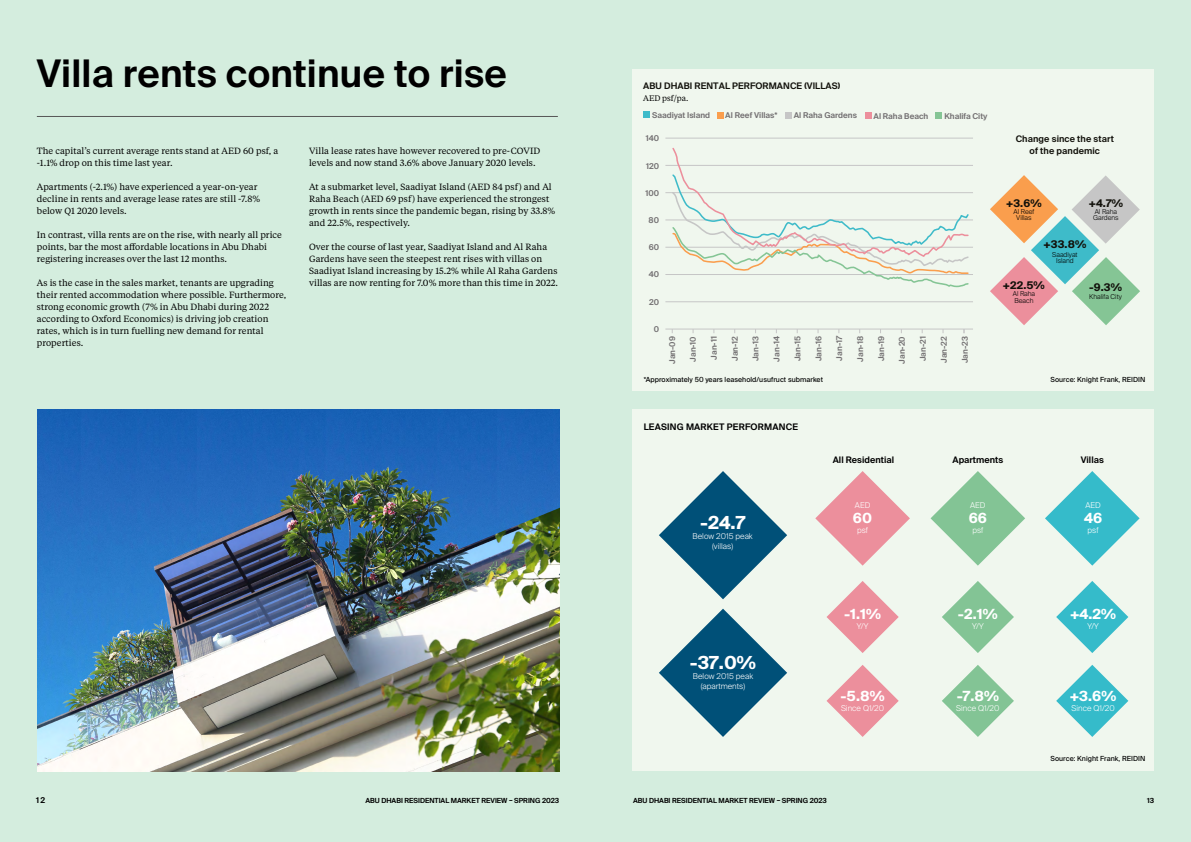
<style>
.page{position:relative;width:1191px;height:842px;background:#d0ebdb}
.page>*{position:absolute;margin:0;border:0;box-sizing:border-box;transform-origin:0 0}
.t1{font:600 38px "Suisse Intl";letter-spacing:.005em;color:#000}
.t2{font:700 18px "Suisse Intl";color:#fff}
.t3{font:700 14px "Suisse Intl";color:#fff}
.t4{font:700 10.6px "Suisse Intl";color:#12110b}
.t5{font:9px/12px "Tiempos Text";letter-spacing:.005em;color:#000}
.t6{font:600 9px/12px "Suisse Intl";letter-spacing:.01em;color:#12110b;text-align:center}
.t7{font:600 9px "Suisse Intl";letter-spacing:.005em;color:#000}
.t8{font:600 9px "Suisse Intl";letter-spacing:.025em;color:#000}
.t9{font:600 8px "Suisse Intl";color:#737072}
.t10{font:300 8px/10px "Suisse Intl";letter-spacing:.005em;color:#fff;text-align:center}
.t11{font:8px "Tiempos Text";color:#000}
.t12{font:600 8px "Suisse Intl";color:#000}
.t13{font:7px "Suisse Intl";letter-spacing:.005em;color:#000}
.t14{font:600 7px "Suisse Intl";color:#000}
.t15{font:300 6.7px/6.7px "Suisse Intl";color:#000}
</style>
<div class="page">
<div style="left:632px;top:410px;width:522px;height:361px;background:#f4f9f0"></div>
<div style="left:632px;top:69px;width:522px;height:322px;background:#f4f9f0"></div>
<svg style="left:659px;top:471px;width:128px;height:128px"></svg>
<svg style="left:659px;top:609px;width:128px;height:128px"></svg>
<svg style="left:815px;top:471px;width:95px;height:95px"></svg>
<svg style="left:930px;top:471px;width:95px;height:95px"></svg>
<svg style="left:1045px;top:471px;width:94px;height:95px"></svg>
<svg style="left:826px;top:581px;width:72px;height:72px"></svg>
<svg style="left:942px;top:581px;width:72px;height:72px"></svg>
<svg style="left:1056px;top:581px;width:72px;height:72px"></svg>
<svg style="left:826px;top:665px;width:72px;height:72px"></svg>
<svg style="left:942px;top:665px;width:72px;height:72px"></svg>
<svg style="left:1056px;top:665px;width:72px;height:72px"></svg>
<svg style="left:990px;top:175px;width:150px;height:150px"></svg>
<svg style="left:785px;top:112px;width:6px;height:6px"></svg>
<svg style="left:643px;top:112px;width:6px;height:6px"></svg>
<svg style="left:717px;top:112px;width:6px;height:6px"></svg>
<div style="left:865px;top:112px;width:7px;height:7px;background:#ec8f9c"></div>
<div style="left:935px;top:112px;width:6px;height:7px;background:#85c595"></div>
<hr style="left:665px;top:329px;width:308px;height:1px;background:#c6c6c6">
<hr style="left:665px;top:302px;width:308px;height:1px;background:#c6c6c6">
<hr style="left:665px;top:274px;width:308px;height:1px;background:#c6c6c6">
<hr style="left:665px;top:247px;width:308px;height:1px;background:#c6c6c6">
<hr style="left:665px;top:220px;width:308px;height:1px;background:#c6c6c6">
<hr style="left:665px;top:192px;width:308px;height:1px;background:#c6c6c6">
<hr style="left:665px;top:165px;width:308px;height:1px;background:#c6c6c6">
<hr style="left:665px;top:138px;width:308px;height:1px;background:#c6c6c6">
<svg style="left:671px;top:147px;width:299px;height:141px"></svg>
<img style="left:38px;top:410px;width:521px;height:361px">
<hr style="left:37px;top:116px;width:521px;height:1px;background:#575756">
<h1 class="t1" style="left:37px;top:52px;width:471px">Villa rents continue to rise</h1>
<p class="t5" style="left:37px;top:144px;width:243px">The capital’s current average rents stand at AED 60 psf, a -1.1% drop on this time last year.</p>
<p class="t5" style="left:37px;top:180px;width:225px">Apartments (-2.1%) have experienced a year-on-year decline in rents and average lease rates are still -7.8% below Q1 2020 levels.</p>
<p class="t5" style="left:37px;top:228px;width:246px">In contrast, villa rents are on the rise, with nearly all price points, bar the most affordable locations in Abu Dhabi registering increases over the last 12 months.</p>
<p class="t5" style="left:37px;top:276px;width:251px">As is the case in the sales market, tenants are upgrading their rented accommodation where possible. Furthermore, strong economic growth (7% in Abu Dhabi during 2022 according to Oxford Economics) is driving job creation rates, which is in turn fuelling new demand for rental properties.</p>
<p class="t5" style="left:309px;top:144px;width:232px">Villa lease rates have however recovered to pre-COVID levels and now stand 3.6% above January 2020 levels.</p>
<p class="t5" style="left:309px;top:180px;width:248px">At a submarket level, Saadiyat Island (AED 84 psf) and Al Raha Beach (AED 69 psf) have experienced the strongest growth in rents since the pandemic began, rising by 33.8% and 22.5%, respectively.</p>
<p class="t5" style="left:309px;top:240px;width:250px">Over the course of last year, Saadiyat Island and Al Raha Gardens have seen the steepest rent rises with villas on Saadiyat Island increasing by 15.2% while Al Raha Gardens villas are now renting for 7.0% more than this time in 2022.</p>
<p class="t6" style="left:643px;top:79px;width:198px">ABU DHABI RENTAL PERFORMANCE (VILLAS)</p>
<p class="t11" style="left:643px;top:92px;width:47px">AED psf/pa.</p>
<p class="t9" style="left:652px;top:111px;width:60px">Saadiyat Island</p>
<p class="t9" style="left:725px;top:111px;width:54px">Al Reef Villas*</p>
<p class="t9" style="left:793px;top:111px;width:65px">Al Raha Gardens</p>
<p class="t9" style="left:873px;top:111px;width:56px">Al Raha Beach</p>
<p class="t9" style="left:944px;top:111px;width:45px">Khalifa City</p>
<p class="t9" style="left:645px;top:134px;width:15px">140</p>
<p class="t9" style="left:646px;top:161px;width:14px">120</p>
<p class="t9" style="left:645px;top:188px;width:15px">100</p>
<p class="t9" style="left:648px;top:216px;width:12px">80</p>
<p class="t9" style="left:649px;top:243px;width:12px">60</p>
<p class="t9" style="left:648px;top:270px;width:12px">40</p>
<p class="t9" style="left:649px;top:297px;width:11px">20</p>
<p class="t9" style="left:654px;top:324px;width:7px">0</p>
<p class="t9" style="left:667px;top:364px;width:29px;rotate:-90deg">Jan-09</p>
<p class="t9" style="left:688px;top:362px;width:27px;rotate:-90deg">Jan-10</p>
<p class="t9" style="left:709px;top:360px;width:25px;rotate:-90deg">Jan-11</p>
<p class="t9" style="left:730px;top:361px;width:26px;rotate:-90deg">Jan-12</p>
<p class="t9" style="left:751px;top:361px;width:26px;rotate:-90deg">Jan-13</p>
<p class="t9" style="left:772px;top:361px;width:27px;rotate:-90deg">Jan-14</p>
<p class="t9" style="left:793px;top:361px;width:27px;rotate:-90deg">Jan-15</p>
<p class="t9" style="left:814px;top:361px;width:27px;rotate:-90deg">Jan-16</p>
<p class="t9" style="left:835px;top:360px;width:26px;rotate:-90deg">Jan-17</p>
<p class="t9" style="left:855px;top:362px;width:27px;rotate:-90deg">Jan-18</p>
<p class="t9" style="left:876px;top:361px;width:27px;rotate:-90deg">Jan-19</p>
<p class="t9" style="left:897px;top:364px;width:29px;rotate:-90deg">Jan-20</p>
<p class="t9" style="left:918px;top:361px;width:26px;rotate:-90deg">Jan-21</p>
<p class="t9" style="left:939px;top:363px;width:28px;rotate:-90deg">Jan-22</p>
<p class="t9" style="left:960px;top:363px;width:28px;rotate:-90deg">Jan-23</p>
<p class="t6" style="left:1015px;top:133px;width:100px">Change since the start of the pandemic</p>
<p class="t4" style="left:1006px;top:197px;width:37px">+3.6%</p>
<p class="t15" style="left:1013px;top:208px;width:22px;text-align:center">Al Reef<br>Villas</p>
<p class="t4" style="left:1088px;top:197px;width:36px">+4.7%</p>
<p class="t15" style="left:1093px;top:208px;width:27px">Al Raha<br>Gardens</p>
<p class="t4" style="left:1043px;top:238px;width:44px">+33.8%</p>
<p class="t15" style="left:1052px;top:251px;width:27px;text-align:center">Saadiyat<br>Island</p>
<p class="t4" style="left:1003px;top:279px;width:44px">+22.5%</p>
<p class="t15" style="left:1012px;top:290px;width:24px">Al Raha<br>Beach</p>
<p class="t4" style="left:1089px;top:281px;width:35px">-9.3%</p>
<p class="t15" style="left:1089px;top:294px;width:34px">Khalifa City</p>
<p class="t13" style="left:643px;top:375px;width:181px">*Approximately 50 years leasehold/usufruct submarket</p>
<p class="t13" style="left:1050px;top:375px;width:97px">Source: Knight Frank, REIDIN</p>
<p class="t8" style="left:643px;top:422px;width:156px">LEASING MARKET PERFORMANCE</p>
<h2 class="t2" style="left:700px;top:512px;width:47px">-24.7</h2>
<p class="t10" style="left:692px;top:531px;width:62px">Below 2015 peak (villas)</p>
<h2 class="t2" style="left:689px;top:652px;width:68px">-37.0%</h2>
<p class="t10" style="left:693px;top:671px;width:62px">Below 2015 peak (apartments)</p>
<p class="t7" style="left:832px;top:455px;width:63px">All Residential</p>
<p class="t10" style="left:855px;top:500px;width:17px">AED</p>
<h3 class="t3" style="left:853px;top:510px;width:21px">60</h3>
<p class="t10" style="left:857px;top:525px;width:13px">psf</p>
<h3 class="t3" style="left:844px;top:606px;width:39px">-1.1%</h3>
<p class="t10" style="left:857px;top:621px;width:13px">Y/Y</p>
<h3 class="t3" style="left:840px;top:688px;width:46px">-5.8%</h3>
<p class="t10" style="left:841px;top:703px;width:45px">Since Q1/20</p>
<p class="t7" style="left:952px;top:455px;width:52px">Apartments</p>
<p class="t7" style="left:1080px;top:455px;width:25px">Villas</p>
<p class="t10" style="left:970px;top:500px;width:17px">AED</p>
<h3 class="t3" style="left:968px;top:510px;width:20px">66</h3>
<p class="t10" style="left:972px;top:525px;width:13px">psf</p>
<p class="t10" style="left:1085px;top:500px;width:17px">AED</p>
<h3 class="t3" style="left:1084px;top:510px;width:20px">46</h3>
<p class="t10" style="left:1087px;top:525px;width:13px">psf</p>
<h3 class="t3" style="left:958px;top:606px;width:41px">-2.1%</h3>
<p class="t10" style="left:972px;top:621px;width:13px">Y/Y</p>
<h3 class="t3" style="left:1070px;top:606px;width:48px">+4.2%</h3>
<p class="t10" style="left:1087px;top:621px;width:13px">Y/Y</p>
<h3 class="t3" style="left:956px;top:688px;width:44px">-7.8%</h3>
<p class="t10" style="left:956px;top:703px;width:45px">Since Q1/20</p>
<h3 class="t3" style="left:1069px;top:688px;width:48px">+3.6%</h3>
<p class="t10" style="left:1071px;top:703px;width:45px">Since Q1/20</p>
<p class="t13" style="left:1050px;top:754px;width:97px">Source: Knight Frank, REIDIN</p>
<p class="t12" style="left:36px;top:796px;width:10px">12</p>
<p class="t14" style="left:365px;top:796px;width:195px">ABU DHABI RESIDENTIAL MARKET REVIEW – SPRING 2023</p>
<p class="t14" style="left:633px;top:796px;width:195px">ABU DHABI RESIDENTIAL MARKET REVIEW – SPRING 2023</p>
<p class="t14" style="left:1147px;top:796px;width:9px">13</p>
</div>
